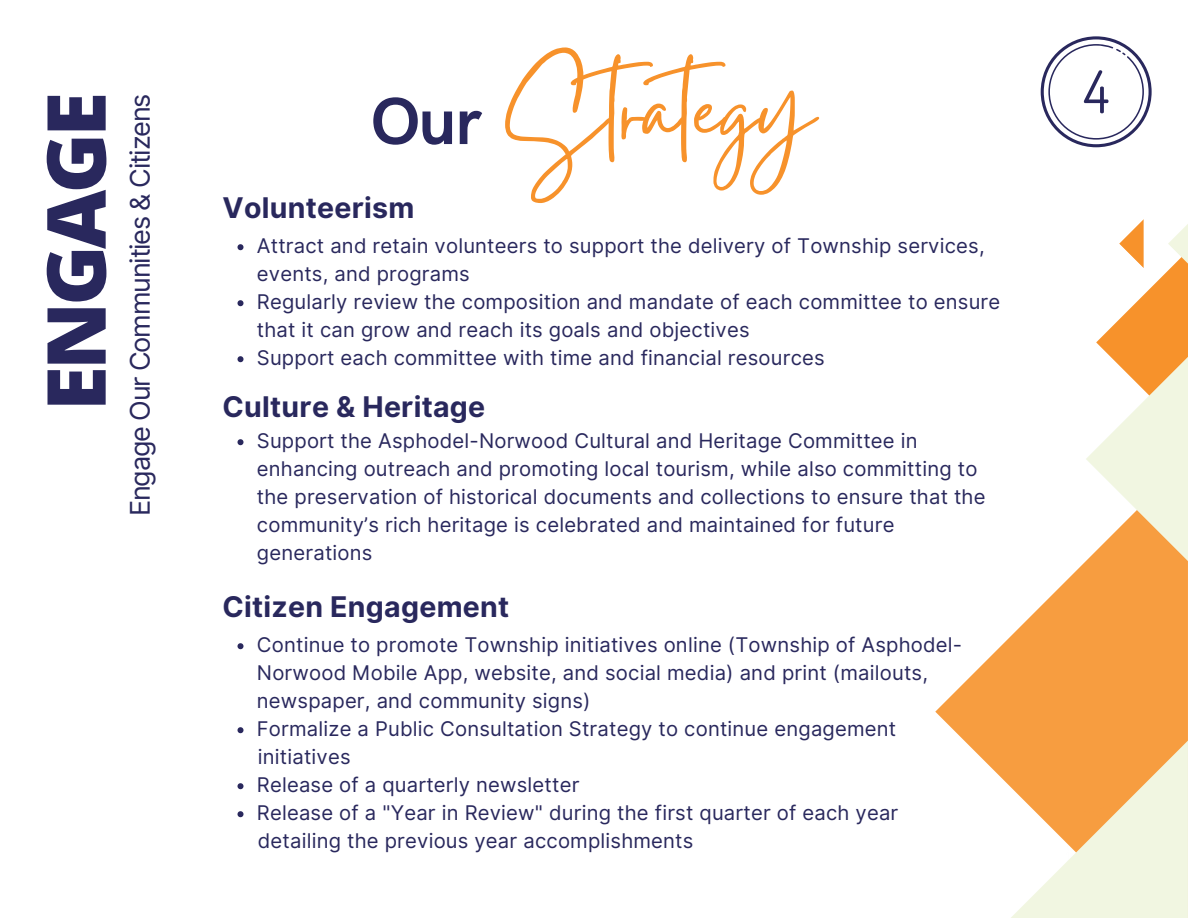
<style>
.page{position:relative;width:1188px;height:918px;background:#fff}
.page>*{position:absolute;margin:0;border:0;box-sizing:border-box;transform-origin:0 0}
.t1{font:127.5px "Gistesy";color:#f7922b}
.t2{font:800 81.45px "Open Sans";letter-spacing:-.045em;color:#29285d}
.t3{font:700 66.75px "HK Grotesk";color:#29285d}
.t4{font:700 28.5px "Inter";letter-spacing:.01em;color:#29285d}
.t5{font:27.15px "Inter";letter-spacing:-.045em;color:#29285d}
.t6{font:20.25px/28px "Inter";letter-spacing:.01em;color:#29285d}
</style>
<div class="page">
<svg style="left:1041px;top:36px;width:111px;height:111px"></svg>
<svg style="left:238px;top:244px;width:6px;height:6px"></svg>
<svg style="left:238px;top:300px;width:6px;height:6px"></svg>
<svg style="left:238px;top:356px;width:6px;height:6px"></svg>
<svg style="left:238px;top:439px;width:6px;height:6px"></svg>
<svg style="left:238px;top:643px;width:6px;height:6px"></svg>
<svg style="left:238px;top:727px;width:6px;height:6px"></svg>
<svg style="left:238px;top:783px;width:6px;height:6px"></svg>
<svg style="left:238px;top:811px;width:6px;height:6px"></svg>
<svg style="left:935px;top:561px;width:253px;height:227px;fill:#f79d40"></svg>
<svg style="left:1011px;top:741px;width:177px;height:177px;background:#f5d6aa"></svg>
<svg style="left:1086px;top:219px;width:102px;height:417px"></svg>
<p class="t2" style="left:19px;top:411px;width:320px;rotate:-90deg">ENGAGE</p>
<p class="t5" style="left:124px;top:516px;width:424px;rotate:-90deg">Engage Our Communities &amp; Citizens</p>
<p class="t1" style="left:505px;top:21px;width:311px">Strategy</p>
<p class="t3" style="left:371px;top:84px;width:112px">Our</p>
<h2 class="t4" style="left:223px;top:191px;width:193px">Volunteerism</h2>
<h5 class="t6" style="left:257px;top:232px;width:729px">Attract and retain volunteers to support the delivery of Township services, events, and programs</h5>
<p class="t6" style="left:257px;top:288px;width:745px">Regularly review the composition and mandate of each committee to ensure that it can grow and reach its goals and objectives</p>
<h3 class="t6" style="left:257px;top:344px;width:569px">Support each committee with time and financial resources</h3>
<h1 class="t4" style="left:223px;top:390px;width:264px">Culture &amp; Heritage</h1>
<h4 class="t6" style="left:257px;top:427px;width:730px">Support the Asphodel-Norwood Cultural and Heritage Committee in enhancing outreach and promoting local tourism, while also committing to the preservation of historical documents and collections to ensure that the community’s rich heritage is celebrated and maintained for future generations</h4>
<p class="t4" style="left:223px;top:590px;width:288px">Citizen Engagement</p>
<p class="t6" style="left:257px;top:631px;width:707px">Continue to promote Township initiatives online (Township of Asphodel-<br>Norwood Mobile App, website, and social media) and print (mailouts, newspaper, and community signs)</p>
<p class="t6" style="left:257px;top:715px;width:641px">Formalize a Public Consultation Strategy to continue engagement</p>
<p class="t6" style="left:258px;top:743px;width:94px">initiatives</p>
<p class="t6" style="left:257px;top:771px;width:324px">Release of a quarterly newsletter</p>
<h4 class="t6" style="left:257px;top:799px;width:643px">Release of a "Year in Review" during the first quarter of each year</h4>
<p class="t6" style="left:258px;top:827px;width:437px">detailing the previous year accomplishments</p>
</div>
